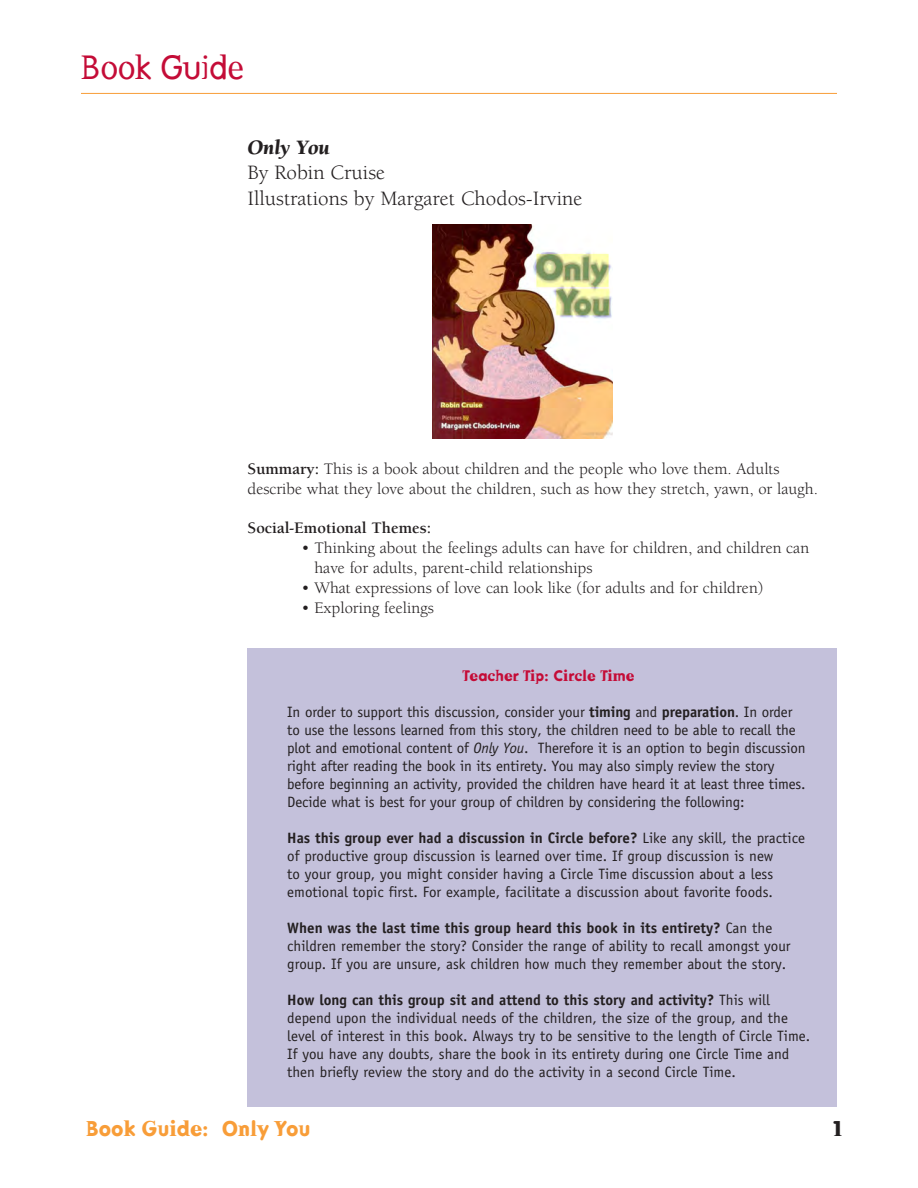
<style>
.page{position:relative;width:918px;height:1188px;background:#fff}
.page>*{position:absolute;margin:0;border:0;box-sizing:border-box;transform-origin:0 0}
.t1{font:33px "Dead History Roman";color:#c40c37}
.t2{font:21px "Berkeley";color:#231f20}
.t3{font:700 21px "Dead History";color:#f89d38}
.t4{font:italic 900 21px "Berkeley";color:#231f20}
.t5{font:700 21px "Dead History";color:#231f20}
.t6{font:16.5px/19.8px "Berkeley";color:#231f20}
.t7{font:700 16.5px "Berkeley";color:#231f20}
.t8{font:15px/18px "Officina Sans";color:#231f20}
.t9{font:700 15px "Dead History";color:#c40c37}
.s1{font-weight:700}
.s2{font-style:italic}
</style>
<div class="page">
<img style="left:432px;top:225px;width:181px;height:213px">
<hr style="left:81px;top:93px;width:756px;height:1px;background:#f89d38">
<div style="left:248px;top:648px;width:589px;height:458px;background:#c4c1db"></div>
<p class="t1" style="left:81px;top:44px;width:165px">Book Guide</p>
<p class="t4" style="left:248px;top:137px;width:84px">Only You</p>
<p class="t2" style="left:248px;top:162px;width:139px">By Robin Cruise</p>
<p class="t2" style="left:248px;top:187px;width:336px">Illustrations by Margaret Chodos-Irvine</p>
<p class="t6" style="left:247px;top:459px;width:572px"><span class="s1">Summary:</span> This is a book about children and the people who love them. Adults describe what they love about the children, such as how they stretch, yawn, or laugh.</p>
<p class="t7" style="left:247px;top:519px;width:185px">Social-Emotional Themes:</p>
<p class="t6" style="left:314px;top:538px;width:496px;text-indent:-13px">• Thinking about the feelings adults can have for children, and children can have for adults, parent-child relationships</p>
<p class="t6" style="left:302px;top:578px;width:463px">• What expressions of love can look like (for adults and for children)</p>
<p class="t6" style="left:302px;top:598px;width:134px">• Exploring feelings</p>
<p class="t9" style="left:463px;top:665px;width:174px">Teacher Tip: Circle Time</p>
<p class="t8" style="left:287px;top:703px;width:520px">In order to support this discussion, consider your <span class="s1">timing</span> and <span class="s1">preparation</span>. In order to use the lessons learned from this story, the children need to be able to recall the plot and emotional content of <span class="s2">Only You</span>. Therefore it is an option to begin discussion right after reading the book in its entirety. You may also simply review the story before beginning an activity, provided the children have heard it at least three times.<br>Decide what is best for your group of children by considering the following:</p>
<p class="t8" style="left:287px;top:829px;width:519px"><span class="s1">Has this group ever had a discussion in Circle before?</span> Like any skill, the practice of productive group discussion is learned over time. If group discussion is new<br>to your group, you might consider having a Circle Time discussion about a less emotional topic first. For example, facilitate a discussion about favorite foods.</p>
<p class="t8" style="left:287px;top:919px;width:505px"><span class="s1">When was the last time this group heard this book in its entirety?</span> Can the children remember the story? Consider the range of ability to recall amongst your group. If you are unsure, ask children how much they remember about the story.</p>
<p class="t8" style="left:287px;top:991px;width:525px"><span class="s1">How long can this group sit and attend to this story and activity?</span> This will depend upon the individual needs of the children, the size of the group, and the level of interest in this book. Always try to be sensitive to the length of Circle Time.<br>If you have any doubts, share the book in its entirety during one Circle Time and then briefly review the story and do the activity in a second Circle Time.</p>
<h2 class="t3" style="left:86px;top:1114px;width:226px">Book Guide: Only You</h2>
<h2 class="t5" style="left:833px;top:1114px;width:10px">1</h2>
</div>
